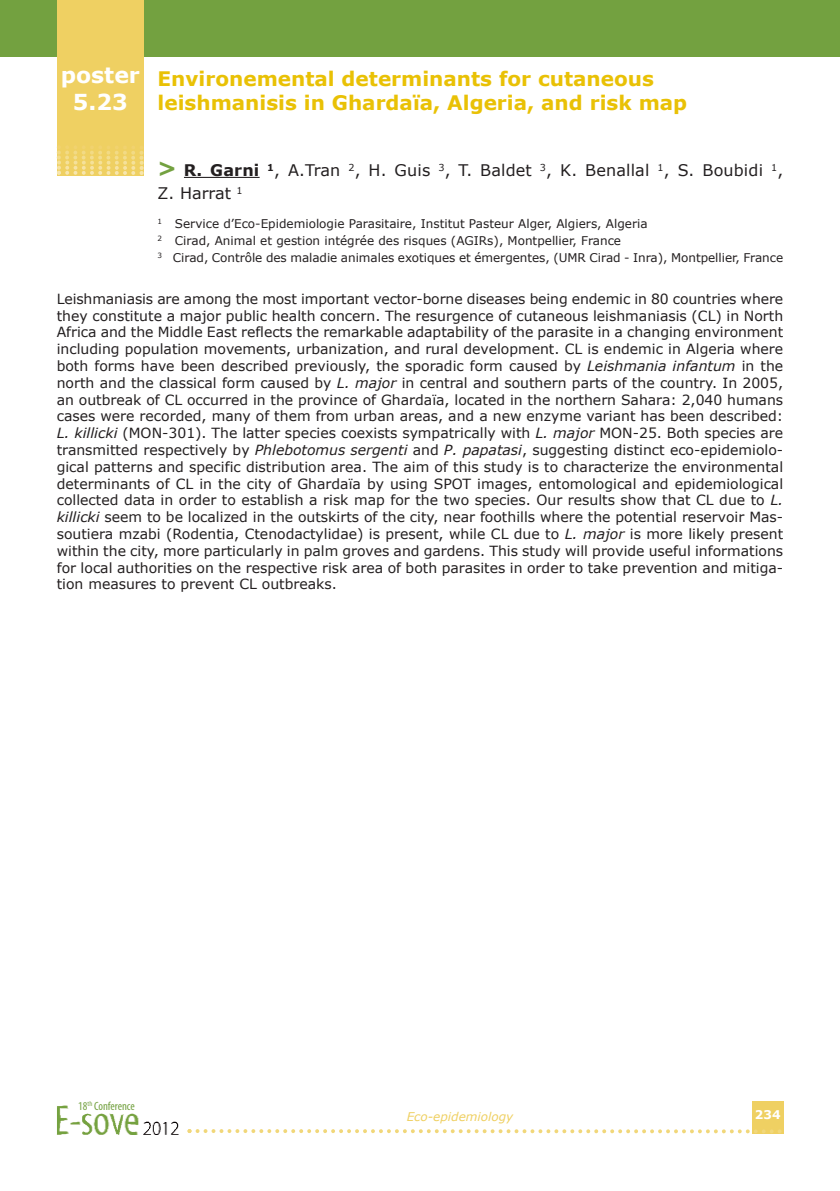
<style>
.page{position:relative;width:840px;height:1191px;background:#fff}
.page>*{position:absolute;margin:0;border:0;box-sizing:border-box;transform-origin:0 0}
.t1{font:700 22px/26.4px "Verdana";color:#fff;text-align:center}
.t2{font:700 20px/24px "Verdana";color:#e9c105}
.t3{font:16px/23.4px "Verdana";letter-spacing:.01em;color:#231f20}
.t4{font:14px/16.8px "Verdana";color:#231f20;text-align:justify}
.t5{font:12px/17.2px "Verdana";color:#231f20}
.t6{font:italic 12px "Verdana";color:#efd062}
.t7{font:condensed 12px "Myriad Pro";color:#73a140}
.t8{font:700 12px "Verdana";color:#fff}
.s1{font-weight:700;font-size:22px;color:#73a140}
.s2{font-weight:700}
.s3{font-style:italic}
</style>
<div class="page">
<div style="left:751px;top:1101px;width:31px;height:33px;background:#efd062"></div>
<div style="left:0;top:0;width:839px;height:57px;background:#73a140"></div>
<svg style="left:187px;top:1129px;width:594px;height:4px"></svg>
<hr style="left:184px;top:177px;width:75px;height:1px;background:#231f20">
<div style="left:57px;top:0;width:86px;height:175px;background:#efd062"></div>
<img style="left:57px;top:1105px;width:122px;height:29px">
<svg style="left:57px;top:145px;width:87px;height:30px"></svg>
<h1 class="t1" style="left:61px;top:61px;width:81px">poster<br>5.23</h1>
<h2 class="t2" style="left:157px;top:66px;width:531px">Environemental determinants for cutaneous leishmanisis in Ghardaïa, Algeria, and risk map</h2>
<p class="t3" style="left:157px;top:158px;width:626px"><span class="s1">&gt;</span> <span class="s2">R. Garni</span> <sup>1</sup>, A.Tran <sup>2</sup>, H. Guis <sup>3</sup>, T. Baldet <sup>3</sup>, K. Benallal <sup>1</sup>, S. Boubidi <sup>1</sup>,<br>Z. Harrat <sup>1</sup></p>
<p class="t5" style="left:157px;top:214px;width:626px"><sup>1</sup> Service d’Eco-Epidemiologie Parasitaire, Institut Pasteur Alger, Algiers, Algeria<br><sup>2</sup> Cirad, Animal et gestion intégrée des risques (AGIRs), Montpellier, France<br><sup>3</sup> Cirad, Contrôle des maladie animales exotiques et émergentes, (UMR Cirad - Inra), Montpellier, France</p>
<p class="t4" style="left:57px;top:290px;width:727px">Leishmaniasis are among the most important vector-borne diseases being endemic in 80 countries where they constitute a major public health concern. The resurgence of cutaneous leishmaniasis (CL) in North Africa and the Middle East reflects the remarkable adaptability of the parasite in a changing environment including population movements, urbanization, and rural development. CL is endemic in Algeria where both forms have been described previously, the sporadic form caused by <span class="s3">Leishmania infantum</span> in the north and the classical form caused by <span class="s3">L. major</span> in central and southern parts of the country. In 2005, an outbreak of CL occurred in the province of Ghardaïa, located in the northern Sahara: 2,040 humans cases were recorded, many of them from urban areas, and a new enzyme variant has been described:<br><span class="s3">L. killicki</span> (MON-301). The latter species coexists sympatrically with <span class="s3">L. major</span> MON-25. Both species are transmitted respectively by <span class="s3">Phlebotomus sergenti</span> and <span class="s3">P. papatasi</span>, suggesting distinct eco-epidemiolo&shy;gical patterns and specific distribution area. The aim of this study is to characterize the environmental determinants of CL in the city of Ghardaïa by using SPOT images, entomological and epidemiological collected data in order to establish a risk map for the two species. Our results show that CL due to <span class="s3">L. killicki</span> seem to be localized in the outskirts of the city, near foothills where the potential reservoir Mas&shy;soutiera mzabi (Rodentia, Ctenodactylidae) is present, while CL due to <span class="s3">L. major</span> is more likely present within the city, more particularly in palm groves and gardens. This study will provide useful informations for local authorities on the respective risk area of both parasites in order to take prevention and mitiga&shy;tion measures to prevent CL outbreaks.</p>
<p class="t7" style="left:78px;top:1101px;width:58px">18<sup>th</sup> Conference</p>
<p class="t6" style="left:406px;top:1108px;width:108px">Eco-epidemiology</p>
<p class="t8" style="left:754px;top:1106px;width:27px">234</p>
</div>
